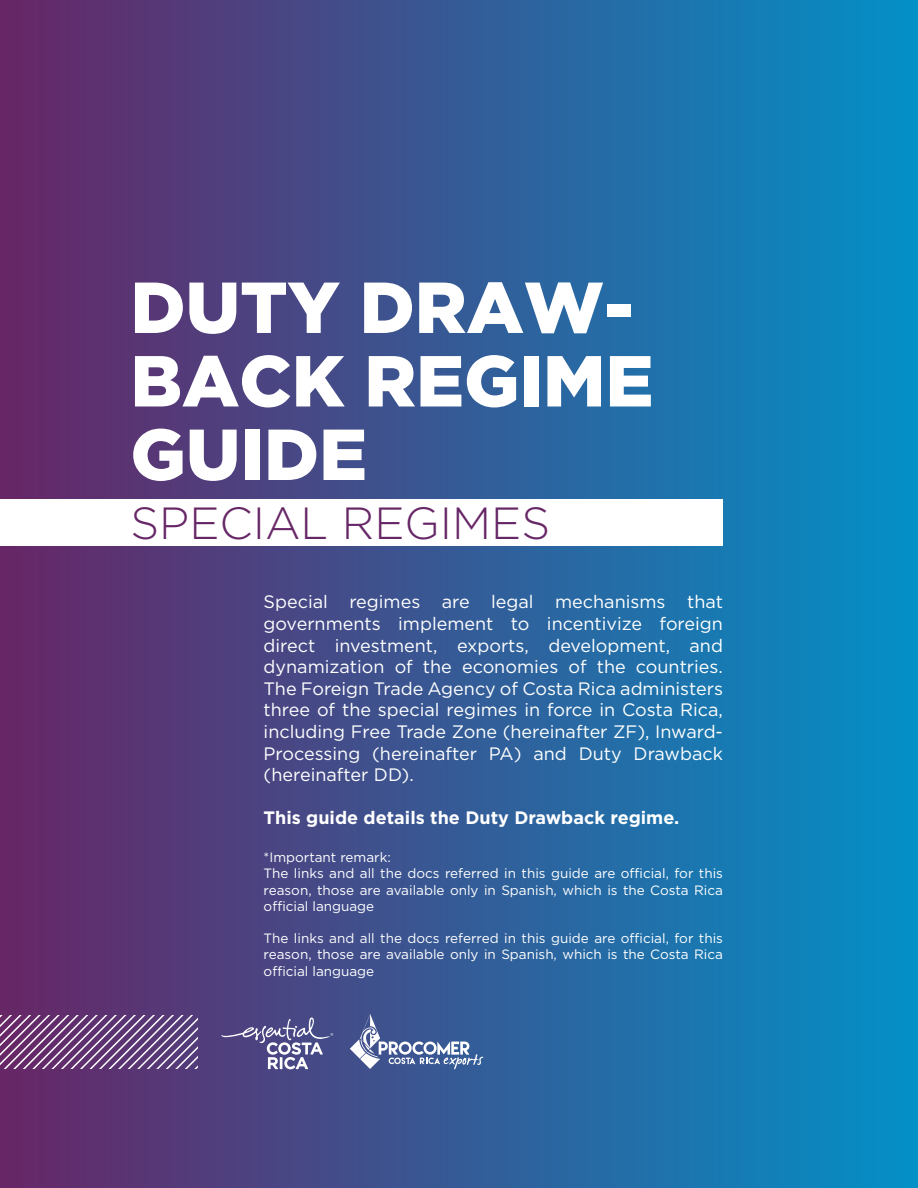
<style>
.page{position:relative;width:918px;height:1188px;background:#fff}
.page>*{position:absolute;margin:0;border:0;box-sizing:border-box;transform-origin:0 0}
.t1{font:900 72px/73.5px "Gotham";color:#fff}
.t2{font:300 45px "Gotham";color:#672766}
.t3{font:18px/21.6px "Gotham";color:#fff;text-align:justify}
.t4{font:700 18px "Gotham";color:#fff}
.t5{font:13.5px/16.2px "Gotham";color:#fff}
</style>
<div class="page">
<div style="left:0;top:0;width:918px;height:1188px;background:linear-gradient(to right,#682565,#0390c7)"></div>
<div style="left:0;top:499px;width:723px;height:47px;background:#fff"></div>
<svg style="left:0;top:1016px;width:198px;height:52px;background:#805e8f"></svg>
<svg style="left:221px;top:1017px;width:112px;height:52px;background:#676497"></svg>
<svg style="left:350px;top:1014px;width:133px;height:55px;background:#6077a7"></svg>
<h1 class="t1" style="left:130px;top:269px;width:525px">DUTY DRAW-<br>BACK REGIME<br>GUIDE</h1>
<h2 class="t2" style="left:130px;top:495px;width:421px">SPECIAL REGIMES</h2>
<p class="t3" style="left:264px;top:591px;width:461px">Special regimes are legal mechanisms that governments implement to incentivize foreign direct investment, exports, development, and dynamization of the economies of the countries.<br>The Foreign Trade Agency of Costa Rica administers three of the special regimes in force in Costa Rica, including Free Trade Zone (hereinafter ZF), Inward-Processing (hereinafter PA) and Duty Drawback (hereinafter DD).</p>
<p class="t4" style="left:264px;top:806px;width:417px">This guide details the Duty Drawback regime.</p>
<p class="t5" style="left:264px;top:849px;width:461px">*Important remark:<br>The links and all the docs referred in this guide are official, for this reason, those are available only in Spanish, which is the Costa Rica official language</p>
<p class="t5" style="left:264px;top:930px;width:461px;text-align:justify">The links and all the docs referred in this guide are official, for this reason, those are available only in Spanish, which is the Costa Rica official language</p>
</div>
